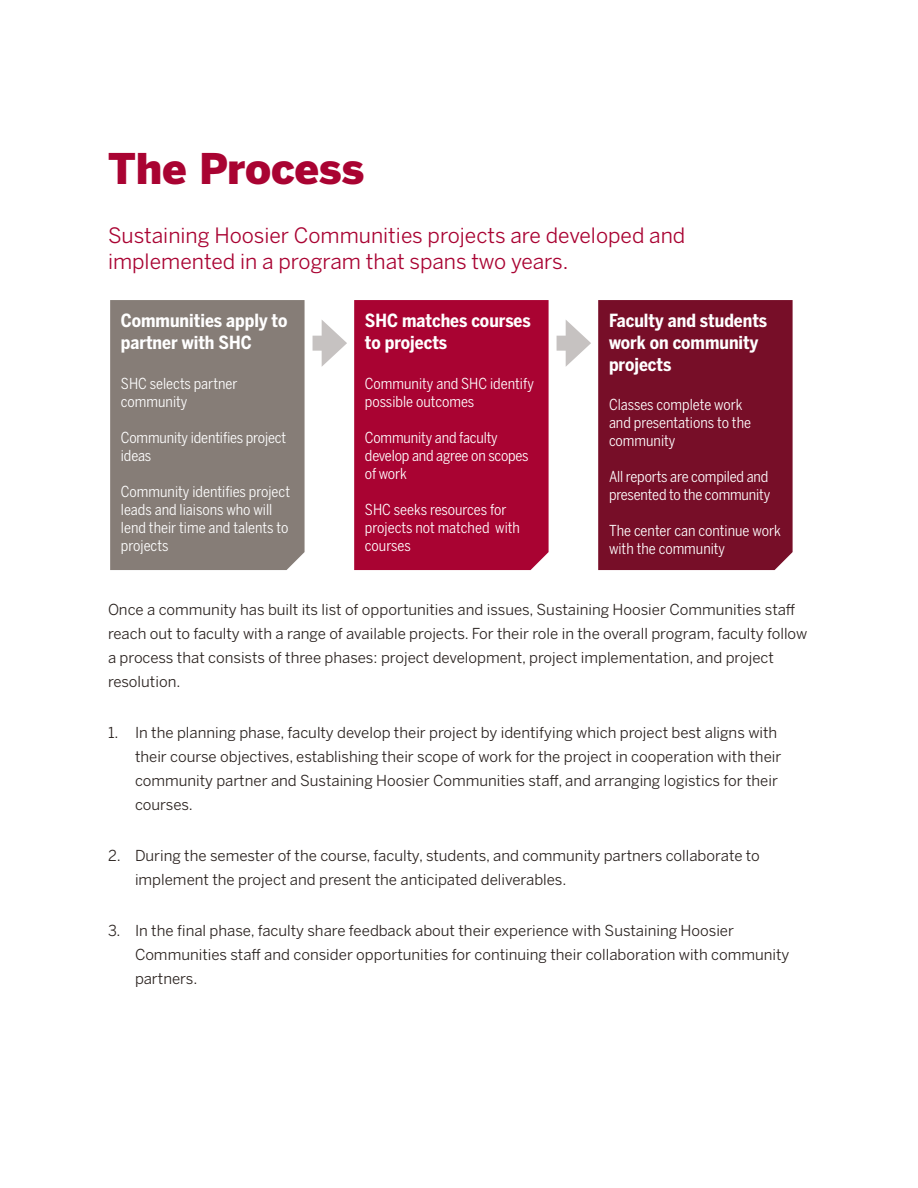
<style>
.page{position:relative;width:918px;height:1188px;background:#fff}
.page>*{position:absolute;margin:0;border:0;box-sizing:border-box;transform-origin:0 0}
.t1{font:900 42px "Benton Sans";letter-spacing:-.005em;color:#a90332}
.t2{font:21px/25.2px "Benton Sans";color:#a90332}
.t3{font:700 18px/21.6px "Benton Sans Cond";color:#fff}
.t4{font:15px/24px "Benton Sans";color:#2a221f}
.t5{font:15px/18px "Benton Sans Cond";color:#fff}
</style>
<div class="page">
<div style="left:110px;top:300px;width:195px;height:270px;background:#867d77"></div>
<svg style="left:354px;top:300px;width:195px;height:270px;fill:#a90332"></svg>
<svg style="left:598px;top:300px;width:195px;height:270px;fill:#770e28"></svg>
<div style="left:313px;top:336px;width:19px;height:15px;background:#c6c2c1"></div>
<svg style="left:322px;top:320px;width:25px;height:46px"></svg>
<div style="left:557px;top:336px;width:19px;height:15px;background:#c6c2c1"></div>
<svg style="left:566px;top:320px;width:25px;height:46px"></svg>
<h1 class="t1" style="left:108px;top:142px;width:258px">The Process</h1>
<h2 class="t2" style="left:108px;top:223px;width:579px">Sustaining Hoosier Communities projects are developed and implemented in a program that spans two years.</h2>
<p class="t3" style="left:121px;top:310px;width:168px">Communities apply to partner with SHC</p>
<p class="t5" style="left:121px;top:374px;width:118px">SHC selects partner community</p>
<p class="t5" style="left:121px;top:428px;width:167px">Community identifies project ideas</p>
<p class="t5" style="left:121px;top:482px;width:171px">Community identifies project leads and liaisons who will lend their time and talents to projects</p>
<p class="t3" style="left:365px;top:310px;width:167px">SHC matches courses to projects</p>
<p class="t5" style="left:365px;top:374px;width:171px">Community and SHC identify possible outcomes</p>
<p class="t5" style="left:365px;top:428px;width:165px">Community and faculty develop and agree on scopes of work</p>
<p class="t5" style="left:365px;top:500px;width:157px">SHC seeks resources for projects not matched with courses</p>
<p class="t3" style="left:609px;top:310px;width:160px">Faculty and students work on community projects</p>
<p class="t5" style="left:609px;top:396px;width:144px">Classes complete work and presentations to the community</p>
<p class="t5" style="left:609px;top:468px;width:163px">All reports are compiled and presented to the community</p>
<p class="t5" style="left:609px;top:522px;width:173px">The center can continue work with the community</p>
<h2 class="t4" style="left:108px;top:598px;width:701px">Once a community has built its list of opportunities and issues, Sustaining Hoosier Communities staff reach out to faculty with a range of available projects. For their role in the overall program, faculty follow a process that consists of three phases: project development, project implementation, and project resolution.</h2>
<p class="t4" style="left:135px;top:721px;width:648px;text-indent:-27px">1. In the planning phase, faculty develop their project by identifying which project best aligns with their course objectives, establishing their scope of work for the project in cooperation with their community partner and Sustaining Hoosier Communities staff, and arranging logistics for their courses.</p>
<p class="t4" style="left:135px;top:844px;width:626px;text-indent:-27px">2. During the semester of the course, faculty, students, and community partners collaborate to implement the project and present the anticipated deliverables.</p>
<p class="t4" style="left:135px;top:919px;width:656px;text-indent:-27px">3. In the final phase, faculty share feedback about their experience with Sustaining Hoosier<br>Communities staff and consider opportunities for continuing their collaboration with community partners.</p>
</div>
